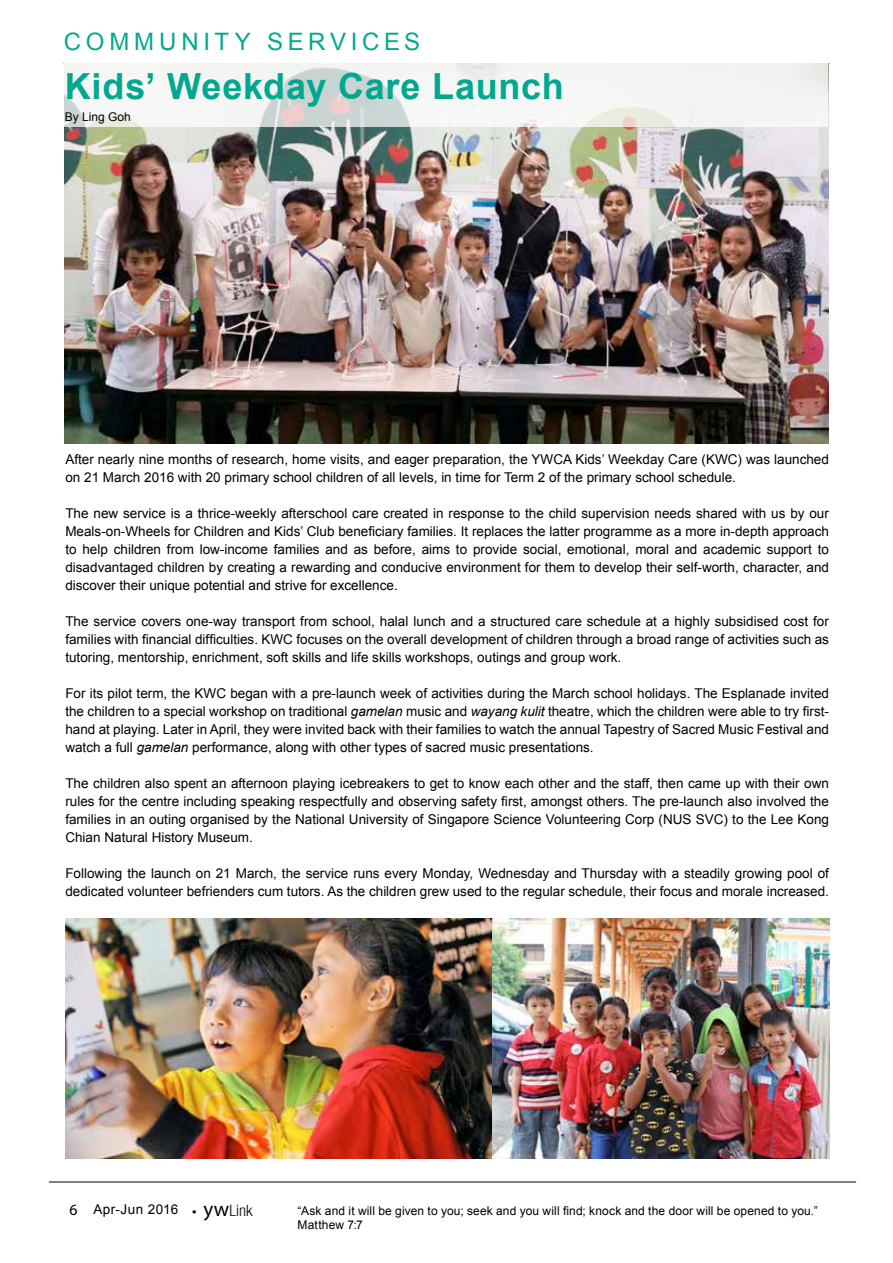
<style>
.page{position:relative;width:893px;height:1263px;background:#fff}
.page>*{position:absolute;margin:0;border:0;box-sizing:border-box;transform-origin:0 0}
.t1{font:700 36px "Arial";letter-spacing:.02em;color:#00a88f}
.t2{font:24px "Arial";letter-spacing:.195em;color:#00a88f}
.t3{font:15.75px "Myriad Pro";letter-spacing:-.005em;color:#000}
.t4{font:13.5px/18px "Arial";color:#000;text-align:justify}
.t5{font:13.5px "Arial";letter-spacing:.035em;color:#000}
.t6{font:12px/14.4px "Arial";letter-spacing:.01em;color:#000}
.s1{font-style:italic}
.s2{font-size:21px}
.s3{font-family:"Helvetica Neue";font-weight:300;font-stretch:condensed}
</style>
<div class="page">
<hr style="left:64px;top:63px;width:765px;height:1px;background:#000">
<hr style="left:49px;top:1182px;width:807px;height:1px;background:#000">
<img style="left:65px;top:918px;width:764px;height:241px">
<img style="left:65px;top:127px;width:763px;height:316px">
<svg style="left:65px;top:63px;width:763px;height:64px;fill:#f4f5f3"></svg>
<h2 class="t2" style="left:64px;top:26px;width:358px">COMMUNITY SERVICES</h2>
<h1 class="t1" style="left:65px;top:62px;width:501px">Kids’ Weekday Care Launch</h1>
<p class="t6" style="left:65px;top:110px;width:68px">By Ling Goh</p>
<p class="t4" style="left:65px;top:451px;width:765px">After nearly nine months of research, home visits, and eager preparation, the YWCA Kids’ Weekday Care (KWC) was launched on 21 March 2016 with 20 primary school children of all levels, in time for Term 2 of the primary school schedule.</p>
<p class="t4" style="left:65px;top:505px;width:765px">The new service is a thrice-weekly afterschool care created in response to the child supervision needs shared with us by our Meals-on-Wheels for Children and Kids’ Club beneficiary families. It replaces the latter programme as a more in-depth approach to help children from low-income families and as before, aims to provide social, emotional, moral and academic support to disadvantaged children by creating a rewarding and conducive environment for them to develop their self-worth, character, and discover their unique potential and strive for excellence.</p>
<p class="t4" style="left:65px;top:613px;width:765px">The service covers one-way transport from school, halal lunch and a structured care schedule at a highly subsidised cost for families with financial difficulties. KWC focuses on the overall development of children through a broad range of activities such as tutoring, mentorship, enrichment, soft skills and life skills workshops, outings and group work.</p>
<p class="t4" style="left:65px;top:685px;width:765px">For its pilot term, the KWC began with a pre-launch week of activities during the March school holidays. The Esplanade invited the children to a special workshop on traditional <span class="s1">gamelan</span> music and <span class="s1">wayang kulit</span> theatre, which the children were able to try first&shy;hand at playing. Later in April, they were invited back with their families to watch the annual Tapestry of Sacred Music Festival and watch a full <span class="s1">gamelan</span> performance, along with other types of sacred music presentations.</p>
<p class="t4" style="left:65px;top:775px;width:765px">The children also spent an afternoon playing icebreakers to get to know each other and the staff, then came up with their own rules for the centre including speaking respectfully and observing safety first, amongst others. The pre-launch also involved the families in an outing organised by the National University of Singapore Science Volunteering Corp (NUS SVC) to the Lee Kong Chian Natural History Museum.</p>
<p class="t4" style="left:65px;top:865px;width:765px">Following the launch on 21 March, the service runs every Monday, Wednesday and Thursday with a steadily growing pool of dedicated volunteer befrienders cum tutors. As the children grew used to the regular schedule, their focus and morale increased.</p>
<p class="t3" style="left:70px;top:1200px;width:10px">6</p>
<p class="t3" style="left:98px;top:1200px;width:156px">Jul - Sep 2014 • <span class="s2">yw</span><span class="s3">Link</span></p>
<p class="t6" style="left:298px;top:1204px;width:522px">“Ask and it will be given to you; seek and you will find; knock and the door will be opened to you.”<br>Matthew 7:7</p>
<p class="t5" style="left:93px;top:1201px;width:86px">Apr-Jun 2016</p>
</div>
